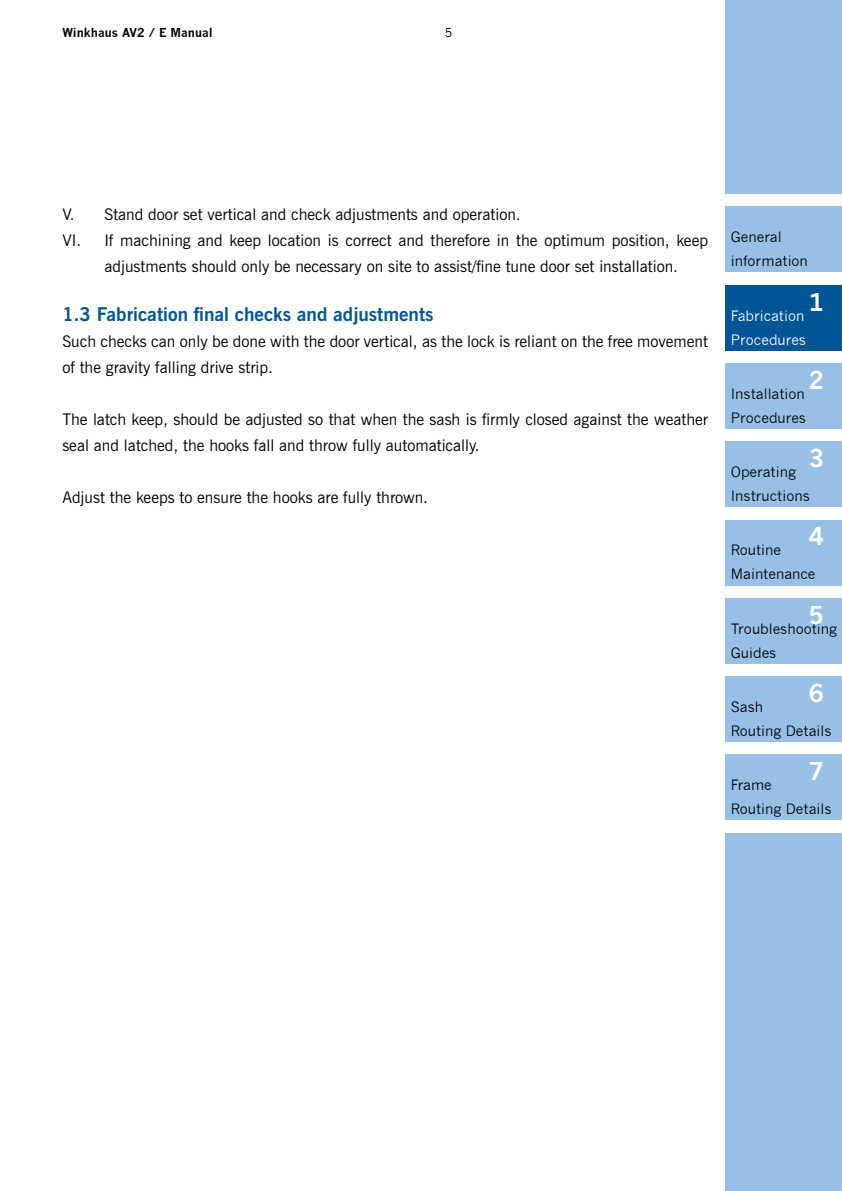
<style>
.page{position:relative;width:842px;height:1191px;background:#fff}
.page>*{position:absolute;margin:0;border:0;box-sizing:border-box;transform-origin:0 0}
.t1{font:700 24px "News Gothic";color:#fff}
.t2{font:700 19px "News Gothic BT";color:#005596}
.t3{font:16px/26px "News Gothic BT";color:#000}
.t4{font:14px/24px "News Gothic";color:#000}
.t5{font:14px/24px "News Gothic";color:#fff}
.t6{font:700 12px "News Gothic";color:#000}
.t7{font:12px "News Gothic";color:#000}
</style>
<div class="page">
<div style="left:725px;top:0;width:117px;height:194px;background:#97c0e6"></div>
<div style="left:725px;top:207px;width:117px;height:65px;background:#97c0e6"></div>
<div style="left:725px;top:285px;width:117px;height:65px;background:#005596"></div>
<div style="left:725px;top:363px;width:117px;height:65px;background:#97c0e6"></div>
<div style="left:725px;top:441px;width:117px;height:66px;background:#97c0e6"></div>
<div style="left:725px;top:520px;width:117px;height:65px;background:#97c0e6"></div>
<div style="left:725px;top:598px;width:117px;height:65px;background:#97c0e6"></div>
<div style="left:725px;top:676px;width:117px;height:65px;background:#97c0e6"></div>
<div style="left:725px;top:754px;width:117px;height:66px;background:#97c0e6"></div>
<div style="left:725px;top:833px;width:117px;height:358px;background:#97c0e6"></div>
<p class="t6" style="left:62px;top:26px;width:152px">Winkhaus AV2 / E Manual</p>
<p class="t7" style="left:445px;top:26px;width:9px">5</p>
<p class="t3" style="left:62px;top:201px;width:460px">V. Stand door set vertical and check adjustments and operation.</p>
<p class="t3" style="left:62px;top:227px;width:647px">VI. If machining and keep location is correct and therefore in the optimum position, keep</p>
<p class="t3" style="left:104px;top:253px;width:575px">adjustments should only be necessary on site to assist/fine tune door set installation.</p>
<p class="t2" style="left:62px;top:302px;width:373px">1.3 Fabrication final checks and adjustments</p>
<p class="t3" style="left:62px;top:328px;width:647px">Such checks can only be done with the door vertical, as the lock is reliant on the free movement of the gravity falling drive strip.</p>
<p class="t3" style="left:62px;top:406px;width:647px">The latch keep, should be adjusted so that when the sash is firmly closed against the weather seal and latched, the hooks fall and throw fully automatically.</p>
<p class="t3" style="left:62px;top:484px;width:367px">Adjust the keeps to ensure the hooks are fully thrown.</p>
<p class="t4" style="left:731px;top:225px;width:79px">General information</p>
<h1 class="t1" style="left:809px;top:287px;width:16px">1</h1>
<p class="t5" style="left:731px;top:303px;width:77px">Fabrication<br>Procedures</p>
<h1 class="t1" style="left:809px;top:365px;width:16px">2</h1>
<p class="t4" style="left:731px;top:382px;width:77px">Installation<br>Procedures</p>
<h1 class="t1" style="left:809px;top:444px;width:16px">3</h1>
<p class="t4" style="left:731px;top:460px;width:81px">Operating<br>Instructions</p>
<h1 class="t1" style="left:809px;top:522px;width:16px">4</h1>
<p class="t4" style="left:731px;top:538px;width:86px">Routine<br>Maintenance</p>
<h1 class="t1" style="left:809px;top:600px;width:16px">5</h1>
<p class="t4" style="left:731px;top:616px;width:108px">Troubleshooting<br>Guides</p>
<h1 class="t1" style="left:809px;top:678px;width:16px">6</h1>
<p class="t4" style="left:731px;top:695px;width:102px">Sash<br>Routing Details</p>
<h1 class="t1" style="left:809px;top:757px;width:16px">7</h1>
<p class="t4" style="left:731px;top:773px;width:102px">Frame<br>Routing Details</p>
</div>
